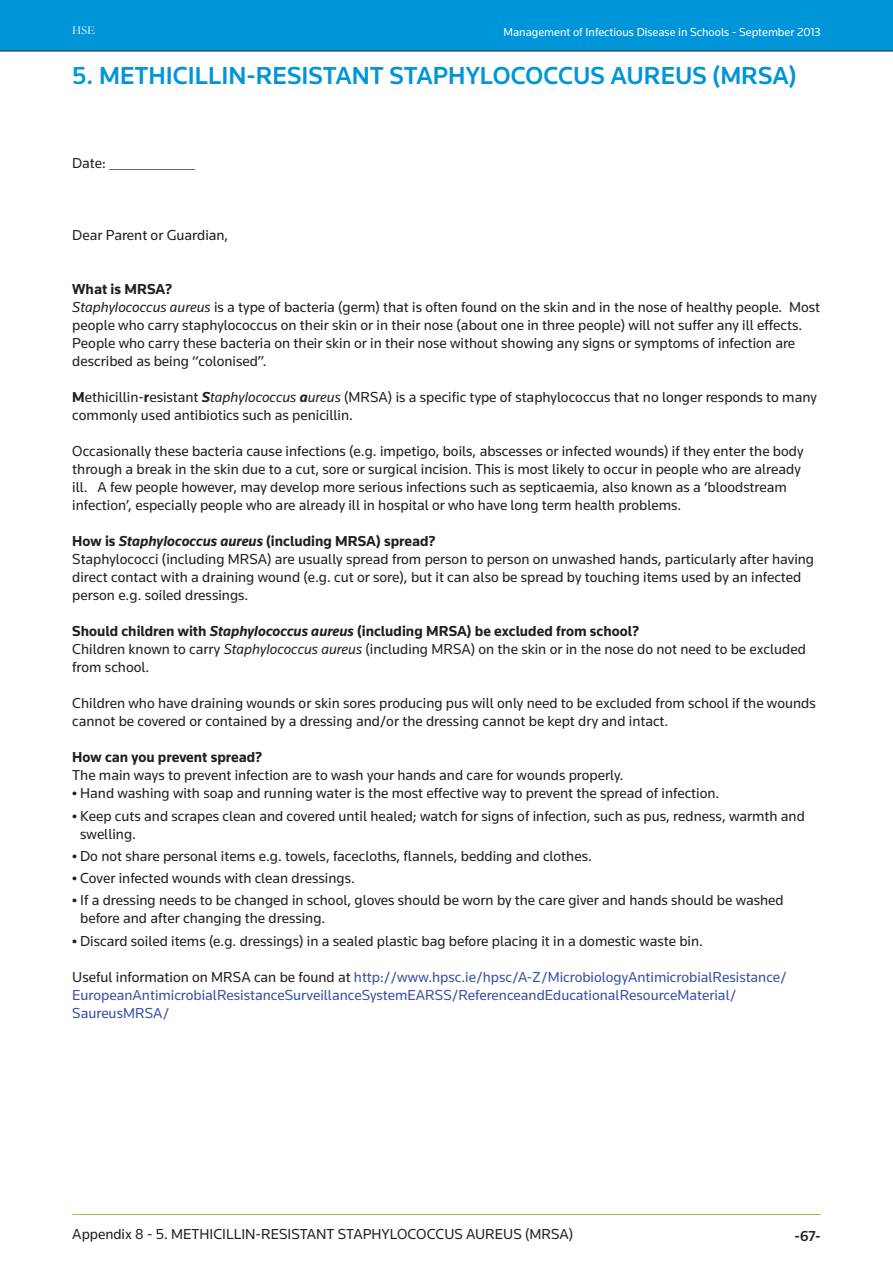
<style>
.page{position:relative;width:893px;height:1263px;background:#fff}
.page>*{position:absolute;margin:0;border:0;box-sizing:border-box;transform-origin:0 0}
.t1{font:500 25.5px "Knowledge";color:#0095d9}
.t2{font:15px/18px "Knowledge";color:#231f20}
.t3{font:15px/18px "Knowledge";color:#3853a3}
.t4{font:700 15px "Knowledge";color:#231f20}
.t5{font:500 15px "Knowledge";color:#231f20}
.t6{font:12px "Knowledge";color:#fff}
.t7{font:12px "Garamond";color:#fff}
.s1{font-weight:700}
.s2{font-style:italic}
.s3{font-weight:700;font-style:italic}
.s4{font-weight:700;font-size:13.5px}
.s5{color:#231f20}
</style>
<div class="page">
<div style="left:0;top:0;width:893px;height:51px;background:#0095d9"></div>
<hr style="left:0;top:51px;width:893px;height:1px;background:#231f20">
<hr style="left:72px;top:1214px;width:749px;height:1px;background:#8bc63e">
<p class="t7" style="left:72px;top:23px;width:24px">HSE</p>
<p class="t6" style="left:503px;top:24px;width:319px">Management of Infectious Disease in Schools - September 2013</p>
<h1 class="t1" style="left:72px;top:59px;width:726px">5. METHICILLIN-RESISTANT STAPHYLOCOCCUS AUREUS (MRSA)</h1>
<p class="t2" style="left:72px;top:154px;width:124px">Date: ______________</p>
<p class="t2" style="left:72px;top:226px;width:158px">Dear Parent or Guardian,</p>
<p class="t2" style="left:72px;top:280px;width:749px"><span class="s1">What is MRSA?<br></span><span class="s2">Staphylococcus aureus</span> is a type of bacteria (germ) that is often found on the skin and in the nose of healthy people. Most people who carry staphylococcus on their skin or in their nose (about one in three people) will not suffer any ill effects.<br>People who carry these bacteria on their skin or in their nose without showing any signs or symptoms of infection are described as being “colonised”.</p>
<p class="t2" style="left:72px;top:388px;width:746px"><span class="s1">M</span>ethicillin-<span class="s1">r</span>esistant <span class="s3">S</span><span class="s2">taphylococcus</span> <span class="s3">a</span><span class="s2">ureus</span> (MRSA) is a specific type of staphylococcus that no longer responds to many commonly used antibiotics such as penicillin.</p>
<p class="t2" style="left:72px;top:442px;width:733px">Occasionally these bacteria cause infections (e.g. impetigo, boils, abscesses or infected wounds) if they enter the body through a break in the skin due to a cut, sore or surgical incision. This is most likely to occur in people who are already ill. A few people however, may develop more serious infections such as septicaemia, also known as a ‘bloodstream infection’, especially people who are already ill in hospital or who have long term health problems.</p>
<p class="t2" style="left:72px;top:532px;width:743px"><span class="s1">How is</span> <span class="s3">Staphylococcus aureus</span> <span class="s1">(including MRSA) spread?<br></span>Staphylococci (including MRSA) are usually spread from person to person on unwashed hands, particularly after having direct contact with a draining wound (e.g. cut or sore), but it can also be spread by touching items used by an infected person e.g. soiled dressings.</p>
<p class="t2" style="left:72px;top:622px;width:735px"><span class="s1">Should children with</span> <span class="s3">Staphylococcus aureus</span> <span class="s1">(including MRSA) be excluded from school?<br></span>Children known to carry <span class="s2">Staphylococcus aureus</span> (including MRSA) on the skin or in the nose do not need to be excluded from school.</p>
<p class="t2" style="left:72px;top:694px;width:745px">Children who have draining wounds or skin sores producing pus will only need to be excluded from school if the wounds cannot be covered or contained by a dressing and/or the dressing cannot be kept dry and intact.</p>
<p class="t4" style="left:72px;top:748px;width:192px">How can you prevent spread?</p>
<p class="t2" style="left:72px;top:766px;width:553px">The main ways to prevent infection are to wash your hands and care for wounds properly.</p>
<p class="t2" style="left:72px;top:784px;width:649px"><span class="s4">•</span> Hand washing with soap and running water is the most effective way to prevent the spread of infection.</p>
<p class="t2" style="left:80px;top:806px;width:726px;text-indent:-8px"><span class="s4">•</span> Keep cuts and scrapes clean and covered until healed; watch for signs of infection, such as pus, redness, warmth and swelling.</p>
<p class="t2" style="left:72px;top:846px;width:521px"><span class="s4">•</span> Do not share personal items e.g. towels, facecloths, flannels, bedding and clothes.</p>
<p class="t2" style="left:72px;top:869px;width:284px"><span class="s4">•</span> Cover infected wounds with clean dressings.</p>
<p class="t2" style="left:80px;top:891px;width:705px;text-indent:-8px"><span class="s4">•</span> If a dressing needs to be changed in school, gloves should be worn by the care giver and hands should be washed before and after changing the dressing.</p>
<p class="t2" style="left:72px;top:931px;width:632px"><span class="s4">•</span> Discard soiled items (e.g. dressings) in a sealed plastic bag before placing it in a domestic waste bin.</p>
<p class="t3" style="left:72px;top:967px;width:716px"><span class="s5">Useful information on MRSA can be found at</span> http://www.hpsc.ie/hpsc/A-Z/MicrobiologyAntimicrobialResistance/<br>EuropeanAntimicrobialResistanceSurveillanceSystemEARSS/ReferenceandEducationalResourceMaterial/<br>SaureusMRSA/</p>
<p class="t2" style="left:72px;top:1225px;width:502px">Appendix 8 - 5. METHICILLIN-RESISTANT STAPHYLOCOCCUS AUREUS (MRSA)</p>
<p class="t5" style="left:794px;top:1226px;width:28px">-67-</p>
</div>
